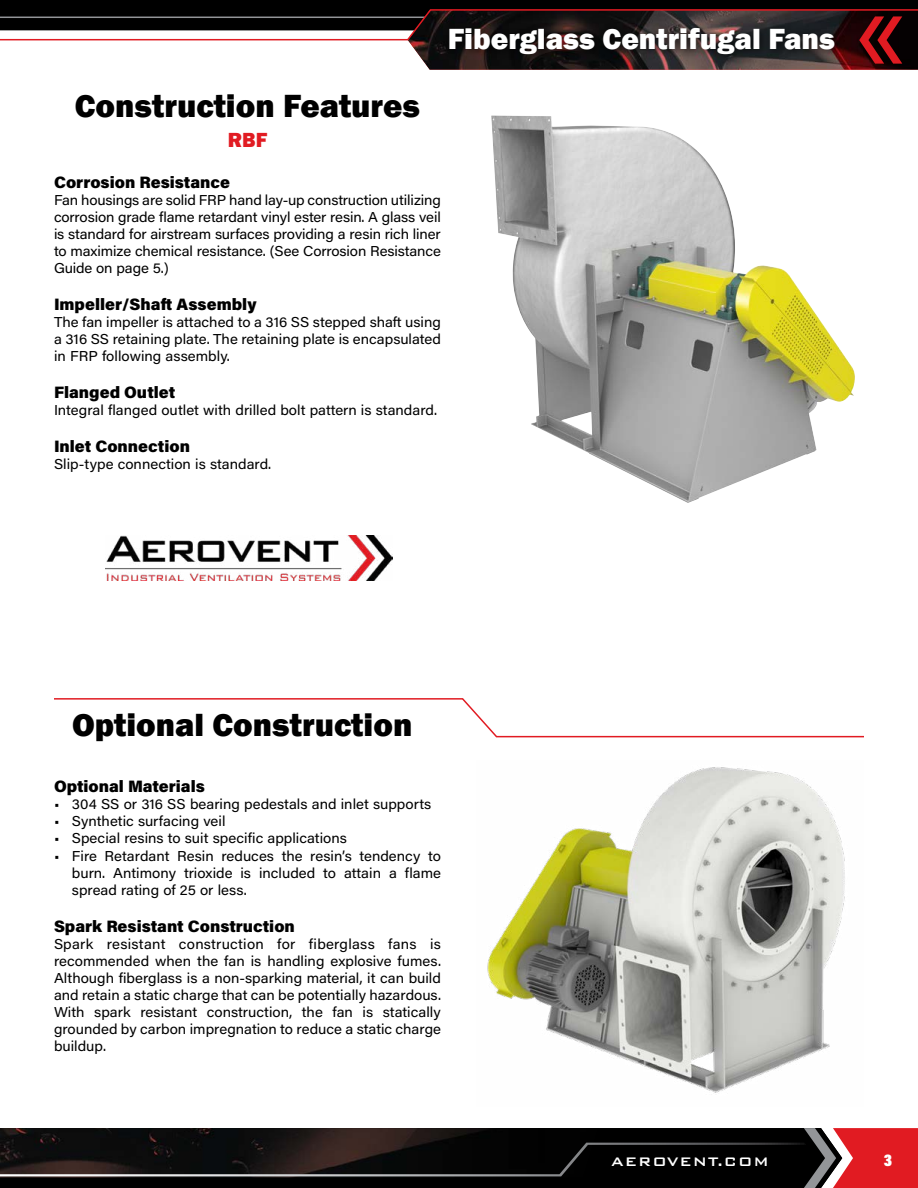
<style>
.page{position:relative;width:918px;height:1188px;background:#fff}
.page>*{position:absolute;margin:0;border:0;box-sizing:border-box;transform-origin:0 0}
.t1{font:800 33px "Franklin Gothic";color:#000}
.t2{font:800 30px "Franklin Gothic";color:#fff}
.t3{font:800 21px "Franklin Gothic";color:#e11b22}
.t4{font:17.25px "Acumin Variable Concept";color:#fff}
.t5{font:16.5px "Acumin Variable Concept";color:#000}
.t6{font:500 16.5px "Bank Gothic BT";letter-spacing:.06em;color:#fff}
.t7{font:14.25px/17.1px "Acumin Variable Concept";color:#000;text-align:justify}
</style>
<div class="page">
<svg style="left:0;top:1128px;width:918px;height:60px;background:#261515"></svg>
<div style="left:0;top:0;width:918px;height:31px;background:#000"></div>
<svg style="left:0;top:9px;width:918px;height:61px"></svg>
<img style="left:105px;top:536px;width:287px;height:44px">
<img style="left:491px;top:115px;width:364px;height:388px">
<svg style="left:54px;top:698px;width:810px;height:40px"></svg>
<img style="left:487px;top:767px;width:358px;height:326px">
<div style="left:443px;top:22px;width:401px;height:42px;background:#000;opacity:.75"></div>
<h2 class="t2" style="left:448px;top:20px;width:389px">Fiberglass Centrifugal Fans</h2>
<h1 class="t1" style="left:75px;top:84px;width:347px">Construction Features</h1>
<h3 class="t3" style="left:228px;top:126px;width:41px">RBF</h3>
<p class="t5" style="left:54px;top:171px;width:178px">Corrosion Resistance</p>
<p class="t7" style="left:54px;top:191px;width:388px">Fan housings are solid FRP hand lay-up construction utilizing corrosion grade flame retardant vinyl ester resin. A glass veil is standard for airstream surfaces providing a resin rich liner to maximize chemical resistance. (See Corrosion Resistance Guide on page 5.)</p>
<p class="t5" style="left:54px;top:293px;width:204px">Impeller/Shaft Assembly</p>
<p class="t7" style="left:54px;top:313px;width:389px">The fan impeller is attached to a 316 SS stepped shaft using a 316 SS retaining plate. The retaining plate is encapsulated in FRP following assembly.</p>
<p class="t5" style="left:54px;top:381px;width:123px">Flanged Outlet</p>
<p class="t7" style="left:54px;top:401px;width:385px">Integral flanged outlet with drilled bolt pattern is standard.</p>
<p class="t5" style="left:54px;top:435px;width:138px">Inlet Connection</p>
<p class="t7" style="left:54px;top:455px;width:219px">Slip-type connection is standard.</p>
<h1 class="t1" style="left:72px;top:704px;width:342px">Optional Construction</h1>
<p class="t5" style="left:54px;top:775px;width:152px">Optional Materials</p>
<p class="t7" style="left:54px;top:795px;width:379px">• 304 SS or 316 SS bearing pedestals and inlet supports</p>
<p class="t7" style="left:54px;top:812px;width:173px">• Synthetic surfacing veil</p>
<p class="t7" style="left:54px;top:829px;width:294px">• Special resins to suit specific applications</p>
<p class="t7" style="left:72px;top:847px;width:371px;text-indent:-18px">• Fire Retardant Resin reduces the resin’s tendency to burn. Antimony trioxide is included to attain a flame spread rating of 25 or less.</p>
<p class="t5" style="left:54px;top:915px;width:242px">Spark Resistant Construction</p>
<p class="t7" style="left:54px;top:935px;width:389px">Spark resistant construction for fiberglass fans is recommended when the fan is handling explosive fumes.<br>Although fiberglass is a non-sparking material, it can build and retain a static charge that can be potentially hazardous.<br>With spark resistant construction, the fan is statically grounded by carbon impregnation to reduce a static charge buildup.</p>
<p class="t6" style="left:611px;top:1152px;width:159px">AEROVENT.COM</p>
<p class="t4" style="left:884px;top:1148px;width:10px">3</p>
</div>
